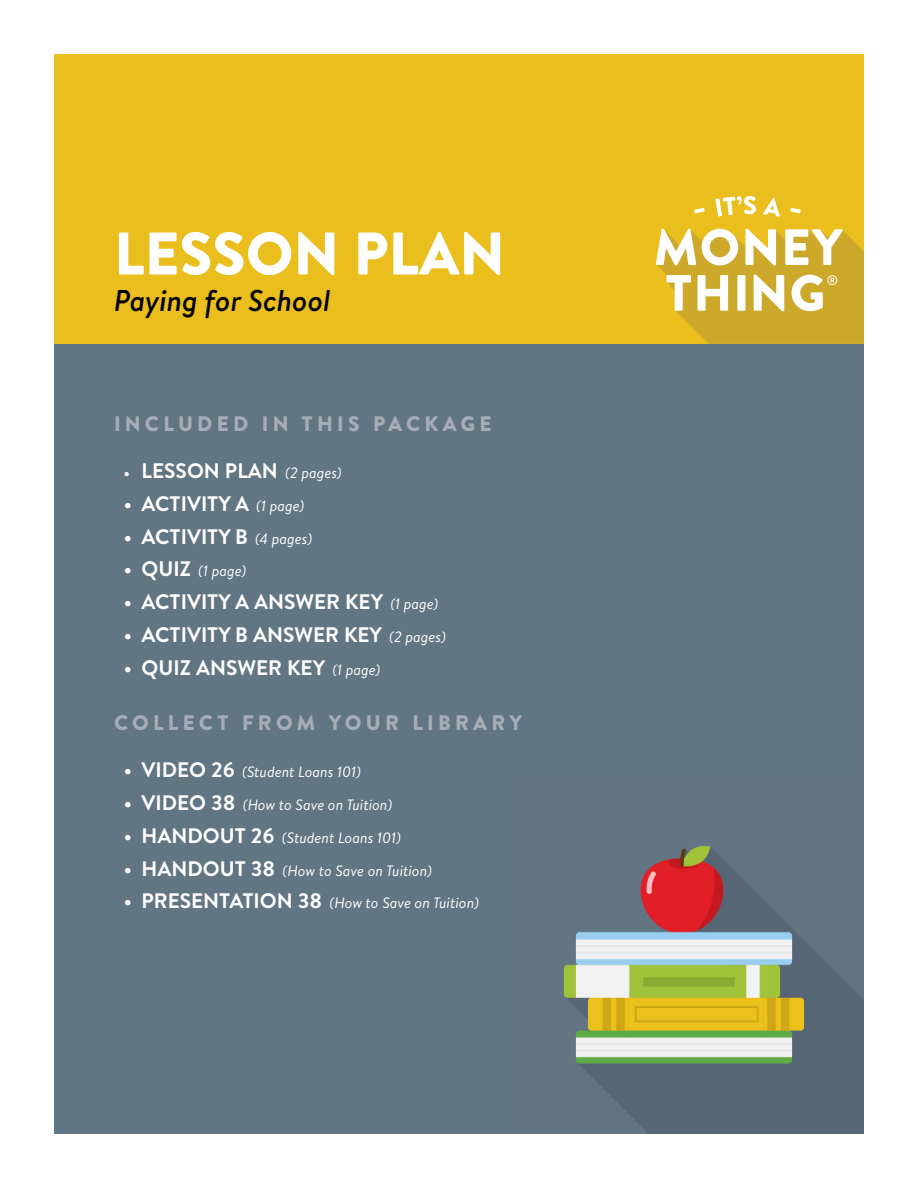
<style>
.page{position:relative;width:918px;height:1188px;background:#fff}
.page>*{position:absolute;margin:0;border:0;box-sizing:border-box;transform-origin:0 0}
.t1{font:900 60px "Brandon Text";color:#fff}
.t2{font:italic 500 30px "Brandon Text";color:#000}
.Cover_Points{font:700 21px "Brandon Text";color:#fff}
.Cover_Subheads{font:900 21px "Brandon Text";letter-spacing:.2em;color:#a7adb6}
.Cover_Points-2{font:italic 15px "Brandon Text";color:#fff}
.s1{font-weight:900;font-size:15px}
.s2{font-weight:400;font-style:italic;font-size:15px}
.s3{font-weight:700;font-style:normal;font-size:21px}
</style>
<div class="page">
<div style="left:54px;top:54px;width:810px;height:1080px;background:#627583"></div>
<img style="left:564px;top:846px;width:300px;height:288px">
<div style="left:54px;top:54px;width:810px;height:290px;background:#eabe1d"></div>
<svg style="left:656px;top:196px;width:208px;height:148px"></svg>
<p class="t1" style="left:114px;top:211px;width:392px">LESSON PLAN</p>
<p class="t2" style="left:114px;top:279px;width:218px">Paying for School</p>
<p class="Cover_Subheads" style="left:114px;top:409px;width:379px">INCLUDED IN THIS PACKAGE</p>
<p class="Cover_Points" style="left:124px;top:456px;width:219px"><span class="s1">•</span> LESSON PLAN <span class="s2">(2 pages)</span></p>
<p class="Cover_Points" style="left:124px;top:489px;width:182px">• ACTIVITY A <span class="s2">(1 page)</span></p>
<p class="Cover_Points" style="left:124px;top:522px;width:190px">• ACTIVITY B <span class="s2">(4 pages)</span></p>
<p class="Cover_Points-2" style="left:124px;top:561px;width:124px"><span class="s3">• QUIZ</span> (1 page)</p>
<p class="Cover_Points" style="left:124px;top:587px;width:316px">• ACTIVITY A ANSWER KEY <span class="s2">(1 page)</span></p>
<p class="Cover_Points" style="left:124px;top:620px;width:324px">• ACTIVITY B ANSWER KEY <span class="s2">(2 pages)</span></p>
<p class="Cover_Points" style="left:124px;top:653px;width:258px">• QUIZ ANSWER KEY <span class="s2">(1 page)</span></p>
<p class="Cover_Subheads" style="left:114px;top:708px;width:409px">COLLECT FROM YOUR LIBRARY</p>
<p class="Cover_Points-2" style="left:124px;top:762px;width:239px"><span class="s3">• VIDEO 26</span> (Student Loans 101)</p>
<p class="Cover_Points-2" style="left:124px;top:794px;width:270px"><span class="s3">• VIDEO 38</span> (How to Save on Tuition)</p>
<p class="Cover_Points-2" style="left:124px;top:827px;width:279px"><span class="s3">• HANDOUT 26</span> (Student Loans 101)</p>
<p class="Cover_Points-2" style="left:124px;top:860px;width:310px"><span class="s3">• HANDOUT 38</span> (How to Save on Tuition)</p>
<p class="Cover_Points-2" style="left:124px;top:893px;width:357px"><span class="s3">• PRESENTATION 38</span> (How to Save on Tuition)</p>
</div>
